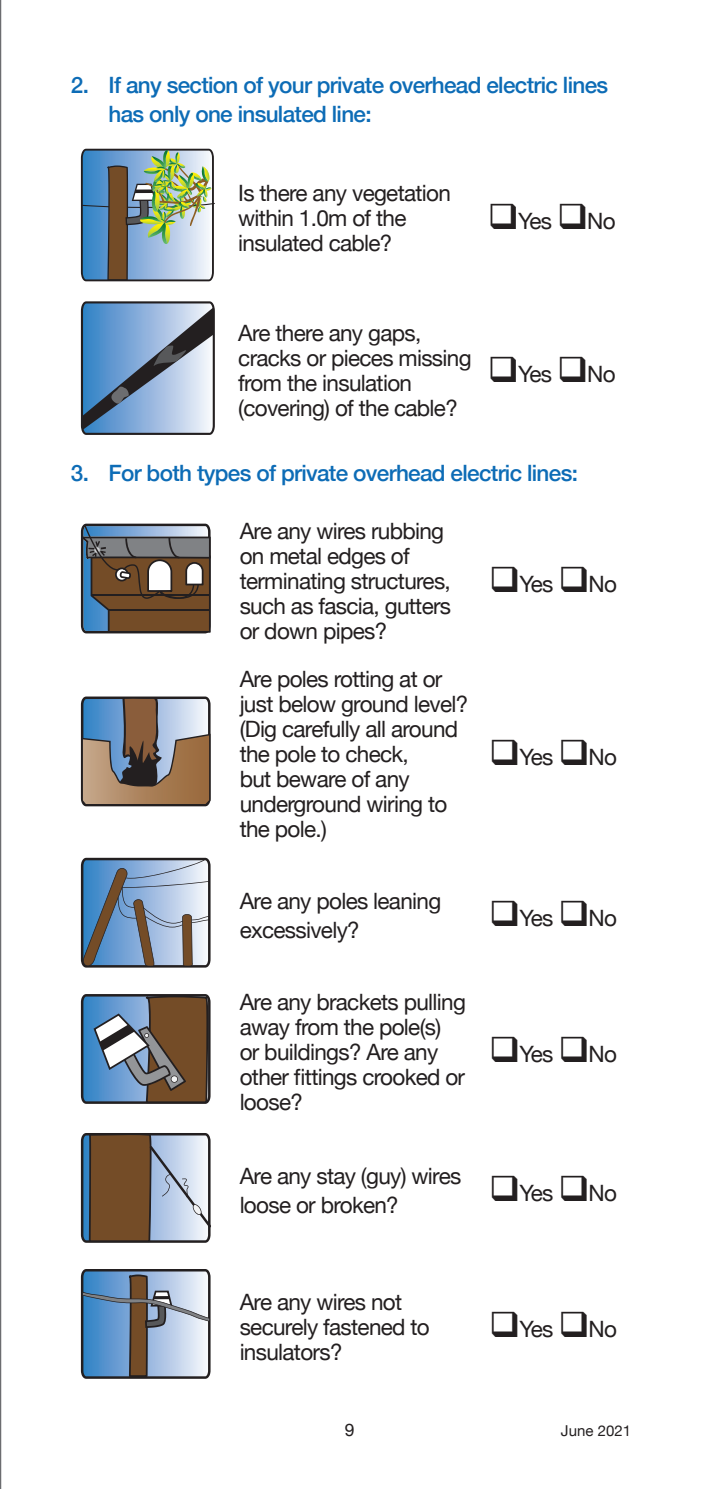
<style>
.page{position:relative;width:702px;height:1489px;background:#fff}
.page>*{position:absolute;margin:0;border:0;box-sizing:border-box;transform-origin:0 0}
.body_text{font:22.5px/25px "Helvetica Neue";letter-spacing:-.03em;color:#231f20}
.heading_2{font:500 22.5px/28.8px "Helvetica Neue";letter-spacing:-.03em;color:#0d6cb6}
.t1{font:17.5px "Helvetica Neue";color:#231f20}
.t2{font:15px "Helvetica Neue";color:#231f20}
</style>
<div class="page">
<img style="left:81px;top:149px;width:134px;height:132px">
<svg style="left:81px;top:301px;width:134px;height:134px;background:#7c98b8"></svg>
<svg style="left:81px;top:523px;width:130px;height:110px;background:#6f665e"></svg>
<svg style="left:81px;top:696px;width:129px;height:110px;background:#89807a"></svg>
<svg style="left:81px;top:857px;width:129px;height:110px;background:#879cb3"></svg>
<svg style="left:81px;top:994px;width:129px;height:109px;background:#6d7278"></svg>
<svg style="left:81px;top:1133px;width:130px;height:109px;background:#8a827d"></svg>
<svg style="left:81px;top:1269px;width:129px;height:109px;background:#849ab3"></svg>
<hr style="left:0;top:0;width:1px;height:1488px;background:#6c6d70">
<p class="heading_2" style="left:108px;top:69px;width:501px;text-indent:-38px">2. If any section of your private overhead electric lines has only one insulated line:</p>
<p class="body_text" style="left:238px;top:181px;width:214px">Is there any vegetation within 1.0m of the insulated cable?</p>
<p class="body_text" style="left:488px;top:209px;width:129px">❑Yes ❑No</p>
<p class="body_text" style="left:238px;top:322px;width:235px">Are there any gaps, cracks or pieces missing from the insulation (covering) of the cable?</p>
<p class="body_text" style="left:488px;top:362px;width:129px">❑Yes ❑No</p>
<p class="heading_2" style="left:71px;top:457px;width:508px">3. For both types of private overhead electric lines:</p>
<p class="body_text" style="left:240px;top:520px;width:213px">Are any wires rubbing on metal edges of terminating structures, such as fascia, gutters or down pipes?</p>
<p class="body_text" style="left:489px;top:573px;width:129px">❑Yes ❑No</p>
<p class="body_text" style="left:240px;top:668px;width:230px">Are poles rotting at or just below ground level? (Dig carefully all around the pole to check,<br>but beware of any underground wiring to the pole.)</p>
<p class="body_text" style="left:489px;top:745px;width:129px">❑Yes ❑No</p>
<p class="body_text" style="left:240px;top:887px;width:203px;line-height:28.8px">Are any poles leaning excessively?</p>
<p class="body_text" style="left:489px;top:906px;width:129px">❑Yes ❑No</p>
<p class="body_text" style="left:240px;top:990px;width:228px">Are any brackets pulling away from the pole(s) or buildings? Are any other fittings crooked or loose?</p>
<p class="body_text" style="left:489px;top:1043px;width:129px">❑Yes ❑No</p>
<p class="body_text" style="left:240px;top:1163px;width:223px;line-height:28.8px">Are any stay (guy) wires loose or broken?</p>
<p class="body_text" style="left:489px;top:1182px;width:129px">❑Yes ❑No</p>
<p class="body_text" style="left:240px;top:1290px;width:192px">Are any wires not securely fastened to insulators?</p>
<p class="body_text" style="left:489px;top:1317px;width:129px">❑Yes ❑No</p>
<p class="t1" style="left:344px;top:1417px;width:11px">9</p>
<p class="t2" style="left:561px;top:1419px;width:72px">June 2021</p>
</div>
